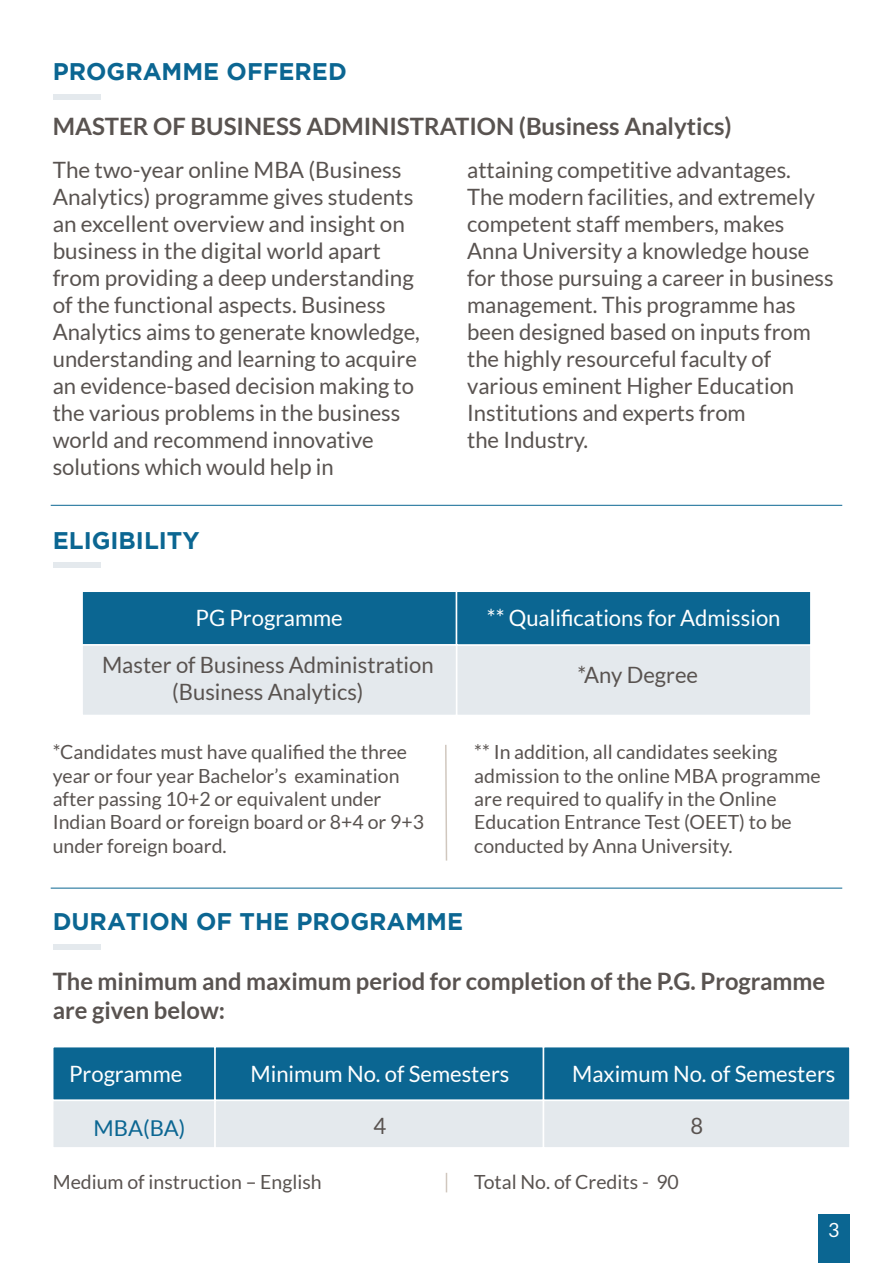
<style>
.page{position:relative;width:893px;height:1263px;background:#fff}
.page>*{position:absolute;margin:0;border:0;box-sizing:border-box;transform-origin:0 0}
.t1{font:700 24px/28.8px "Lato";color:#595350}
.t2{font:700 24px "Gotham";color:#0b6692}
.t3{font:22.5px/27px "Lato";color:#595350}
.t4{font:22.5px "Lato";color:#fff}
.t5{font:21.9px "Lato";color:#0b6692}
.t6{font:19.5px/23.4px "Lato";color:#595350}
.t7{font:19.5px "Lato";color:#fff}
</style>
<div class="page">
<div style="left:53px;top:94px;width:47px;height:5px;background:#e4e9ed"></div>
<div style="left:818px;top:1215px;width:32px;height:48px;background:#0b6692"></div>
<div style="left:53px;top:563px;width:47px;height:5px;background:#e4e9ed"></div>
<div style="left:456px;top:644px;width:356px;height:72px;background:#e4e9ed;border:2px solid #fff"></div>
<div style="left:81px;top:590px;width:376px;height:56px;background:#0b6692;border:2px solid #fff"></div>
<div style="left:456px;top:590px;width:356px;height:56px;background:#0b6692;border:2px solid #fff"></div>
<div style="left:81px;top:644px;width:376px;height:72px;background:#e4e9ed;border:2px solid #fff"></div>
<svg style="left:445px;top:744px;width:3px;height:117px"></svg>
<hr style="left:51px;top:505px;width:791px;height:1px;background:#0b6692">
<hr style="left:51px;top:888px;width:791px;height:1px;background:#0b6692">
<svg style="left:446px;top:1173px;width:1px;height:19px"></svg>
<div style="left:53px;top:944px;width:47px;height:5px;background:#e4e9ed"></div>
<div style="left:52px;top:1046px;width:164px;height:55px;background:#0b6692;border:2px solid #fff"></div>
<div style="left:214px;top:1046px;width:330px;height:55px;background:#0b6692;border:2px solid #fff"></div>
<div style="left:543px;top:1046px;width:308px;height:55px;background:#0b6692;border:2px solid #fff"></div>
<div style="left:52px;top:1099px;width:164px;height:49px;background:#e4e9ed;border:2px solid #fff"></div>
<div style="left:214px;top:1099px;width:330px;height:49px;background:#e4e9ed;border:2px solid #fff"></div>
<div style="left:543px;top:1099px;width:308px;height:49px;background:#e4e9ed;border:2px solid #fff"></div>
<p class="t2" style="left:53px;top:58px;width:296px">PROGRAMME OFFERED</p>
<p class="t1" style="left:53px;top:111px;width:681px">MASTER OF BUSINESS ADMINISTRATION (Business Analytics)</p>
<p class="t3" style="left:53px;top:156px;width:369px">The two-year online MBA (Business Analytics) programme gives students an excellent overview and insight on business in the digital world apart from providing a deep understanding of the functional aspects. Business Analytics aims to generate knowledge, understanding and learning to acquire an evidence-based decision making to the various problems in the business world and recommend innovative solutions which would help in</p>
<p class="t3" style="left:467px;top:156px;width:368px">attaining competitive advantages.<br>The modern facilities, and extremely competent staff members, makes<br>Anna University a knowledge house for those pursuing a career in business management. This programme has been designed based on inputs from the highly resourceful faculty of various eminent Higher Education<br>Institutions and experts from<br>the Industry.</p>
<p class="t2" style="left:53px;top:527px;width:148px">ELIGIBILITY</p>
<p class="t4" style="left:196px;top:605px;width:149px">PG Programme</p>
<p class="t4" style="left:487px;top:605px;width:295px">** Qualifications for Admission</p>
<p class="t3" style="left:102px;top:651px;width:333px;text-align:center">Master of Business Administration (Business Analytics)</p>
<p class="t3" style="left:577px;top:661px;width:122px">*Any Degree</p>
<p class="t6" style="left:53px;top:740px;width:373px">*Candidates must have qualified the three year or four year Bachelor’s examination after passing 10+2 or equivalent under Indian Board or foreign board or 8+4 or 9+3 under foreign board.</p>
<p class="t6" style="left:474px;top:740px;width:348px">** In addition, all candidates seeking admission to the online MBA programme are required to qualify in the Online Education Entrance Test (OEET) to be conducted by Anna University.</p>
<p class="t2" style="left:53px;top:908px;width:412px">DURATION OF THE PROGRAMME</p>
<p class="t1" style="left:53px;top:967px;width:774px">The minimum and maximum period for completion of the P.G. Programme are given below:</p>
<p class="t4" style="left:69px;top:1061px;width:115px">Programme</p>
<p class="t4" style="left:250px;top:1061px;width:261px">Minimum No. of Semesters</p>
<p class="t4" style="left:572px;top:1061px;width:265px">Maximum No. of Semesters</p>
<p class="t5" style="left:94px;top:1115px;width:94px">MBA(BA)</p>
<p class="t3" style="left:374px;top:1112px;width:14px">4</p>
<p class="t3" style="left:690px;top:1112px;width:14px">8</p>
<p class="t6" style="left:53px;top:1170px;width:270px">Medium of instruction – English</p>
<p class="t6" style="left:474px;top:1170px;width:206px">Total No. of Credits - 90</p>
<p class="t7" style="left:828px;top:1219px;width:13px">3</p>
</div>
